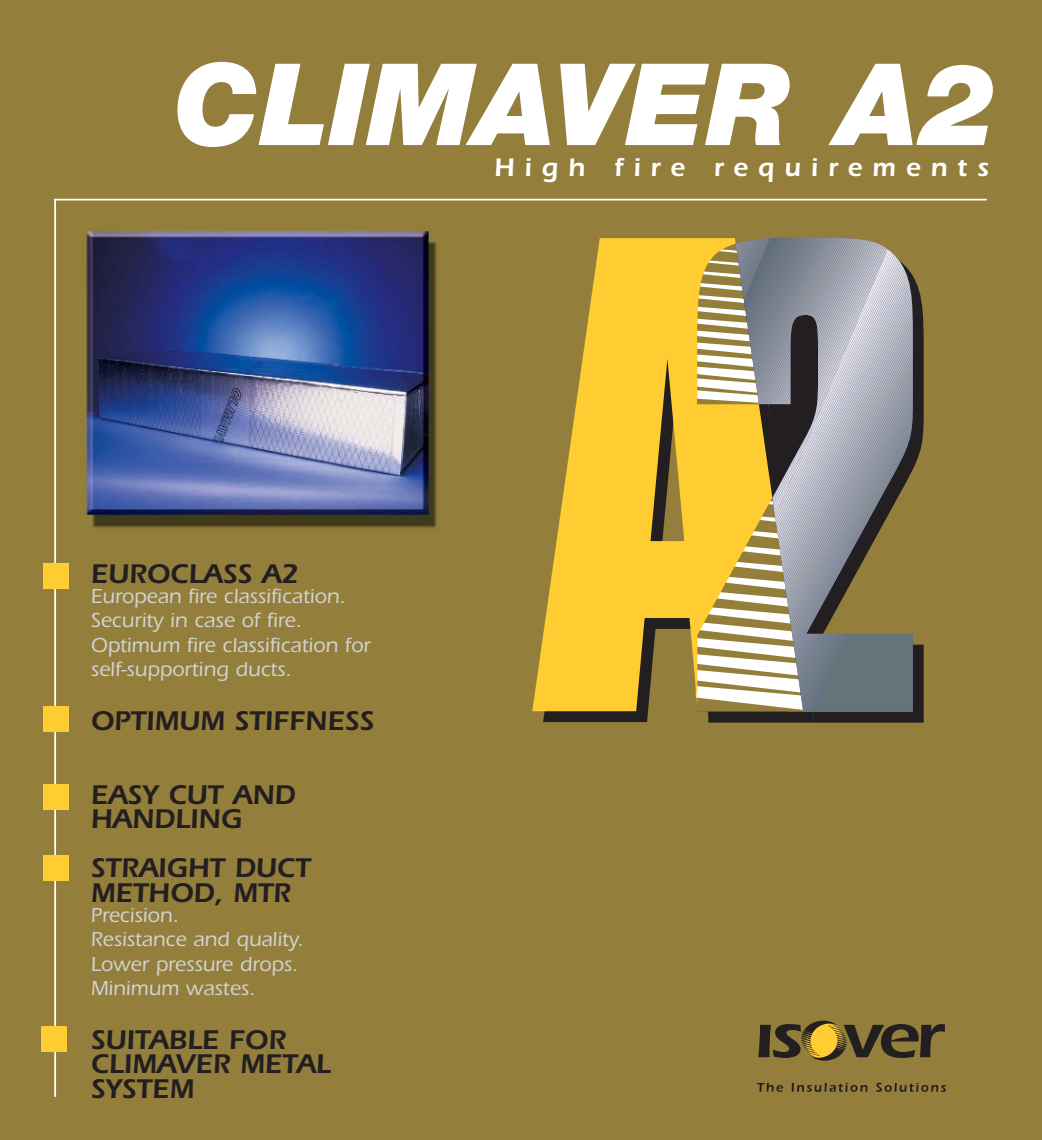
<style>
.page{position:relative;width:1042px;height:1140px;background:#fff}
.page>*{position:absolute;margin:0;border:0;box-sizing:border-box;transform-origin:0 0}
.t1{font:italic 900 113.75px "Helvetica Neue";color:#fff}
.t2{font:600 28px/24.5px "Itc Eras";color:#231f20}
.t3{font:600 26.25px "Itc Eras";letter-spacing:.38em;color:#fff}
.t4{font:500 21px/24.5px "Itc Eras";color:#d1d3d4}
</style>
<div class="page">
<img style="left:0;top:0;width:1041px;height:1139px">
<hr style="left:54px;top:199px;width:2px;height:897px;background:#fff">
<hr style="left:54px;top:199px;width:932px;height:1px;background:#fff">
<svg style="left:912px;top:248px;width:11px;height:474px;background:#5b4f31"></svg>
<svg style="left:532px;top:238px;width:149px;height:473px;background:#d6ae33"></svg>
<svg style="left:681px;top:237px;width:231px;height:485px;background:#a89d7b"></svg>
<div style="left:43px;top:563px;width:26px;height:25px;background:#ffcc31"></div>
<div style="left:43px;top:706px;width:26px;height:26px;background:#ffcc31"></div>
<div style="left:43px;top:783px;width:26px;height:26px;background:#ffcc31"></div>
<div style="left:43px;top:855px;width:26px;height:25px;background:#ffcc31"></div>
<div style="left:41px;top:1026px;width:26px;height:25px;background:#ffcc31"></div>
<svg style="left:758px;top:1019px;width:186px;height:41px;background:#705f2e"></svg>
<svg style="left:757px;top:1082px;width:25px;height:9px"></svg>
<svg style="left:791px;top:1082px;width:76px;height:9px"></svg>
<svg style="left:875px;top:1082px;width:70px;height:9px"></svg>
<h1 class="t1" style="left:173px;top:64px;width:823px">CLIMAVER A2</h1>
<p class="t3" style="left:494px;top:159px;width:496px">High fire requirements</p>
<h2 class="t2" style="left:91px;top:564px;width:210px">EUROCLASS A2</h2>
<p class="t4" style="left:91px;top:586px;width:281px">European fire classification.<br>Security in case of fire.<br>Optimum fire classification for self-supporting ducts.</p>
<h2 class="t2" style="left:91px;top:711px;width:285px">OPTIMUM STIFFNESS</h2>
<h2 class="t2" style="left:91px;top:785px;width:206px">EASY CUT AND<br>HANDLING</h2>
<h2 class="t2" style="left:91px;top:858px;width:221px">STRAIGHT DUCT<br>METHOD, MTR</h2>
<p class="t4" style="left:91px;top:904px;width:214px">Precision.<br>Resistance and quality.<br>Lower pressure drops.<br>Minimum wastes.</p>
<h2 class="t2" style="left:91px;top:1030px;width:241px">SUITABLE FOR<br>CLIMAVER METAL<br>SYSTEM</h2>
</div>
